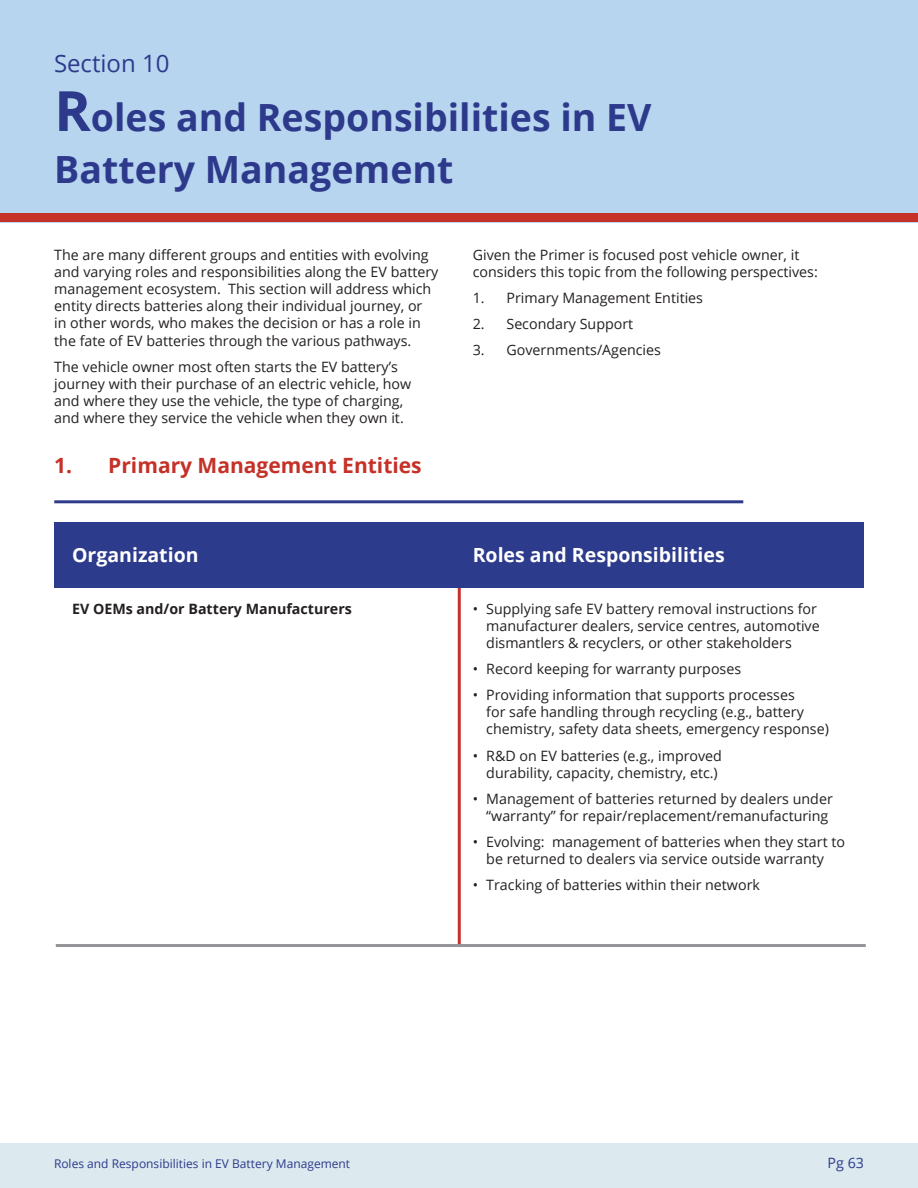
<style>
.page{position:relative;width:918px;height:1188px;background:#fff}
.page>*{position:absolute;margin:0;border:0;box-sizing:border-box;transform-origin:0 0}
.Section_Titles__TOC{font:700 37.5px/52.5px "Open Sans";color:#2d3a8c}
.Section_sub_title{font:24px "Open Sans";color:#2d3a8c}
.Graphic_titles{font:700 21px "Open Sans";color:#c53027}
.Table_Headings{font:700 19.5px "Open Sans";color:#fff}
.Body{font:14.25px/17.1px "Open Sans";color:#231f20}
.Numberd_list{font:14.25px "Open Sans";color:#231f20}
.Table_Myth_sub_headi{font:700 14.25px "Open Sans";color:#231f20}
.t1{font:14.25px "Open Sans";color:#2d3a8c}
.t2{font:12px "Open Sans";color:#2d3a8c}
.s1{font-size:55.5px}
</style>
<div class="page">
<div style="left:0;top:1144px;width:918px;height:44px;background:#dce9ee"></div>
<div style="left:0;top:0;width:918px;height:222px;background:#b7d5ef"></div>
<div style="left:0;top:214px;width:918px;height:8px;background:#c53027"></div>
<hr style="left:54px;top:500px;width:689px;height:3px;background:#2e3b8b">
<hr style="left:458px;top:588px;width:3px;height:359px;background:#c3332d">
<hr style="left:56px;top:944px;width:810px;height:3px;background:#939598">
<div style="left:54px;top:522px;width:810px;height:66px;background:#2c3b8b"></div>
<p class="Section_sub_title" style="left:54px;top:46px;width:117px">Section 10</p>
<p class="Section_Titles__TOC" style="left:54px;top:90px;width:599px"><span class="s1">R</span>oles and Responsibilities in EV<br>Battery Management</p>
<p class="Body" style="left:54px;top:246px;width:386px">The are many different groups and entities with evolving and varying roles and responsibilities along the EV battery management ecosystem. This section will address which entity directs batteries along their individual journey, or<br>in other words, who makes the decision or has a role in the fate of EV batteries through the various pathways.</p>
<p class="Body" style="left:54px;top:358px;width:359px">The vehicle owner most often starts the EV battery’s journey with their purchase of an electric vehicle, how and where they use the vehicle, the type of charging, and where they service the vehicle when they own it.</p>
<p class="Graphic_titles" style="left:54px;top:450px;width:369px">1. Primary Management Entities</p>
<p class="Body" style="left:473px;top:246px;width:347px">Given the Primer is focused post vehicle owner, it considers this topic from the following perspectives:</p>
<p class="Numberd_list" style="left:473px;top:288px;width:232px">1. Primary Management Entities</p>
<p class="Numberd_list" style="left:473px;top:314px;width:162px">2. Secondary Support</p>
<p class="Numberd_list" style="left:473px;top:341px;width:190px">3. Governments/Agencies</p>
<p class="Table_Headings" style="left:72px;top:541px;width:128px">Organization</p>
<p class="Table_Headings" style="left:473px;top:541px;width:253px">Roles and Responsibilities</p>
<p class="Table_Myth_sub_headi" style="left:72px;top:599px;width:281px">EV OEMs and/or Battery Manufacturers</p>
<p class="Body" style="left:486px;top:600px;width:335px;text-indent:-14px">• Supplying safe EV battery removal instructions for manufacturer dealers, service centres, automotive dismantlers &amp; recyclers, or other stakeholders</p>
<p class="Body" style="left:473px;top:660px;width:270px">• Record keeping for warranty purposes</p>
<p class="Body" style="left:486px;top:686px;width:344px;text-indent:-14px">• Providing information that supports processes<br>for safe handling through recycling (e.g., battery chemistry, safety data sheets, emergency response)</p>
<p class="Body" style="left:473px;top:746px;width:251px;text-align:right">• R&amp;D on EV batteries (e.g., improved durability, capacity, chemistry, etc.)</p>
<p class="Body" style="left:486px;top:790px;width:348px;text-indent:-14px">• Management of batteries returned by dealers under “warranty” for repair/replacement/remanufacturing</p>
<p class="Body" style="left:473px;top:833px;width:374px;text-align:center">• Evolving: management of batteries when they start to be returned to dealers via service outside warranty</p>
<p class="Body" style="left:473px;top:876px;width:289px">• Tracking of batteries within their network</p>
<p class="t2" style="left:54px;top:1155px;width:298px">Roles and Responsibilities in EV Battery Management</p>
<p class="t1" style="left:828px;top:1153px;width:38px">Pg 63</p>
</div>
